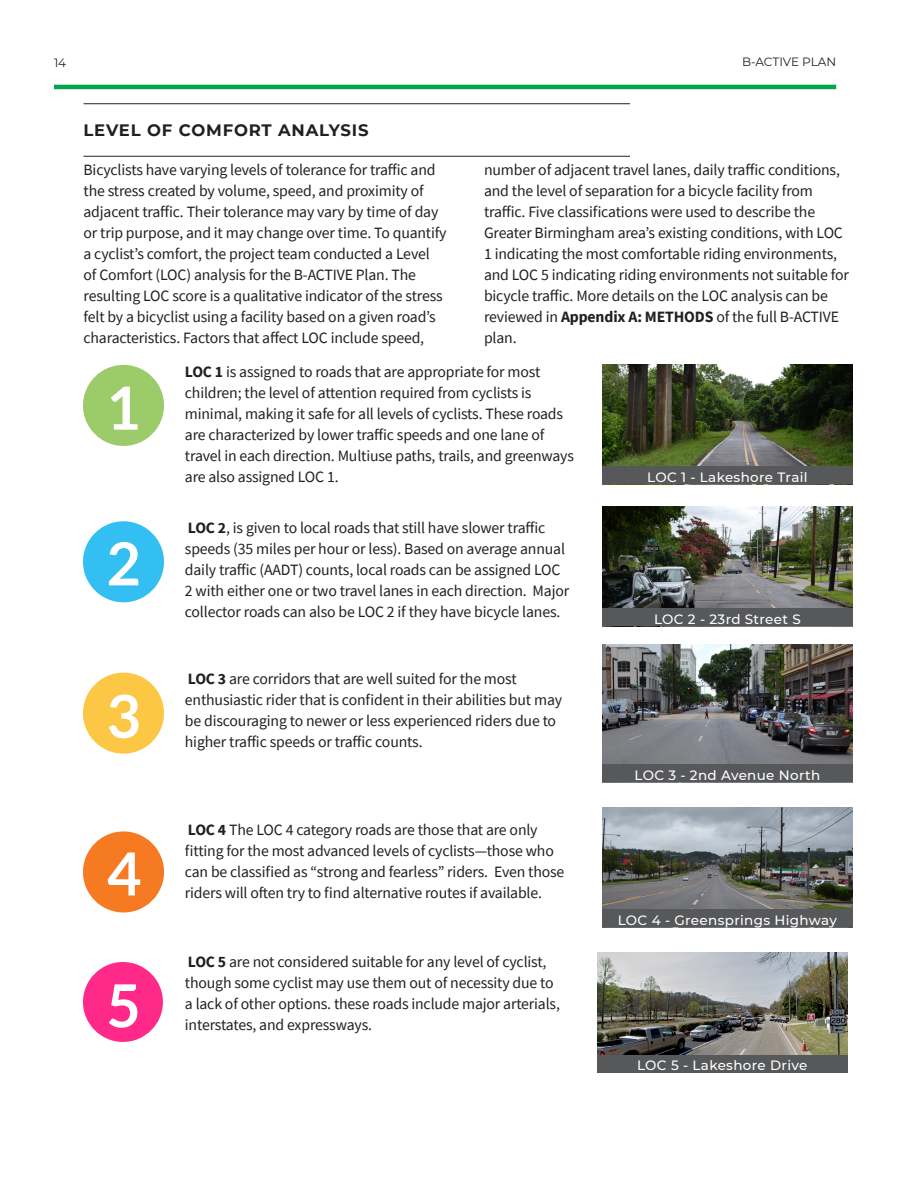
<style>
.page{position:relative;width:918px;height:1188px;background:#fff}
.page>*{position:absolute;margin:0;border:0;box-sizing:border-box;transform-origin:0 0}
.t1{font:700 59.4px "Lato";color:#fff}
.Heading_2{font:700 16.5px "Montserrat";letter-spacing:.05em;color:#231f20}
.Body_TEXT{font:15.75px/21px "Source Sans Pro";letter-spacing:-.01em;color:#231f20}
.white_9pt_center{font:500 13.5px "Montserrat";letter-spacing:.025em;color:#fff}
.t2{font:12px "Montserrat";letter-spacing:-.01em;color:#231f20}
.s1{font-weight:700}
</style>
<div class="page">
<hr style="left:54px;top:85px;width:782px;height:4px;background:#00a54f">
<hr style="left:84px;top:156px;width:546px;height:1px;background:#231f20">
<hr style="left:84px;top:103px;width:546px;height:1px;background:#231f20">
<div style="left:83px;top:365px;width:81px;height:81px;background:#9ccc69;border-radius:50%"></div>
<div style="left:83px;top:521px;width:81px;height:81px;background:#33bff2;border-radius:50%"></div>
<div style="left:83px;top:673px;width:81px;height:81px;background:#fcc745;border-radius:50%"></div>
<div style="left:83px;top:831px;width:81px;height:81px;background:#f57a21;border-radius:50%"></div>
<div style="left:83px;top:962px;width:80px;height:80px;background:#ff298a;border-radius:50%"></div>
<img style="left:602px;top:365px;width:250px;height:120px">
<img style="left:602px;top:506px;width:250px;height:102px">
<img style="left:597px;top:953px;width:250px;height:102px">
<img style="left:602px;top:645px;width:250px;height:120px">
<img style="left:602px;top:807px;width:250px;height:102px">
<div style="left:602px;top:909px;width:250px;height:18px;background:#57585a"></div>
<div style="left:597px;top:1055px;width:250px;height:18px;background:#57585a"></div>
<div style="left:602px;top:765px;width:250px;height:17px;background:#57585a"></div>
<div style="left:602px;top:608px;width:250px;height:18px;background:#57585a"></div>
<div style="left:602px;top:466px;width:250px;height:18px;background:#57585a"></div>
<p class="t2" style="left:54px;top:54px;width:14px">14</p>
<p class="t2" style="left:742px;top:53px;width:96px">B-ACTIVE PLAN</p>
<p class="Heading_2" style="left:84px;top:118px;width:287px">LEVEL OF COMFORT ANALYSIS</p>
<p class="Body_TEXT" style="left:84px;top:159px;width:365px">Bicyclists have varying levels of tolerance for traffic and the stress created by volume, speed, and proximity of adjacent traffic. Their tolerance may vary by time of day or trip purpose, and it may change over time. To quantify a cyclist’s comfort, the project team conducted a Level of Comfort (LOC) analysis for the B-ACTIVE Plan. The resulting LOC score is a qualitative indicator of the stress felt by a bicyclist using a facility based on a given road’s characteristics. Factors that affect LOC include speed,</p>
<p class="Body_TEXT" style="left:484px;top:159px;width:366px">number of adjacent travel lanes, daily traffic conditions, and the level of separation for a bicycle facility from traffic. Five classifications were used to describe the Greater Birmingham area’s existing conditions, with LOC 1 indicating the most comfortable riding environments, and LOC 5 indicating riding environments not suitable for bicycle traffic. More details on the LOC analysis can be reviewed in <span class="s1">Appendix A: METHODS</span> of the full B-ACTIVE plan.</p>
<p class="t1" style="left:106px;top:374px;width:36px">1</p>
<p class="t1" style="left:106px;top:530px;width:36px">2</p>
<p class="t1" style="left:106px;top:682px;width:36px">3</p>
<p class="t1" style="left:107px;top:840px;width:36px">4</p>
<p class="t1" style="left:107px;top:972px;width:36px">5</p>
<p class="Body_TEXT" style="left:185px;top:361px;width:391px"><span class="s1">LOC 1</span> is assigned to roads that are appropriate for most children; the level of attention required from cyclists is minimal, making it safe for all levels of cyclists. These roads are characterized by lower traffic speeds and one lane of travel in each direction. Multiuse paths, trails, and greenways are also assigned LOC 1.</p>
<p class="Body_TEXT" style="left:185px;top:517px;width:386px"><span class="s1">LOC 2</span>, is given to local roads that still have slower traffic speeds (35 miles per hour or less). Based on average annual daily traffic (AADT) counts, local roads can be assigned LOC 2 with either one or two travel lanes in each direction. Major collector roads can also be LOC 2 if they have bicycle lanes.</p>
<p class="Body_TEXT" style="left:185px;top:668px;width:379px"><span class="s1">LOC 3</span> are corridors that are well suited for the most enthusiastic rider that is confident in their abilities but may be discouraging to newer or less experienced riders due to higher traffic speeds or traffic counts.</p>
<p class="Body_TEXT" style="left:185px;top:820px;width:381px"><span class="s1">LOC 4</span> The LOC 4 category roads are those that are only fitting for the most advanced levels of cyclists—those who can be classified as “strong and fearless” riders. Even those riders will often try to find alternative routes if available.</p>
<p class="Body_TEXT" style="left:185px;top:951px;width:377px"><span class="s1">LOC 5</span> are not considered suitable for any level of cyclist, though some cyclist may use them out of necessity due to a lack of other options. these roads include major arterials, interstates, and expressways.</p>
<p class="white_9pt_center" style="left:647px;top:467px;width:162px">LOC 1 - Lakeshore Trail</p>
<p class="white_9pt_center" style="left:654px;top:610px;width:148px">LOC 2 - 23rd Street S</p>
<p class="white_9pt_center" style="left:635px;top:766px;width:187px">LOC 3 - 2nd Avenue North</p>
<p class="white_9pt_center" style="left:618px;top:911px;width:221px">LOC 4 - Greensprings Highway</p>
<p class="white_9pt_center" style="left:637px;top:1056px;width:172px">LOC 5 - Lakeshore Drive</p>
</div>
